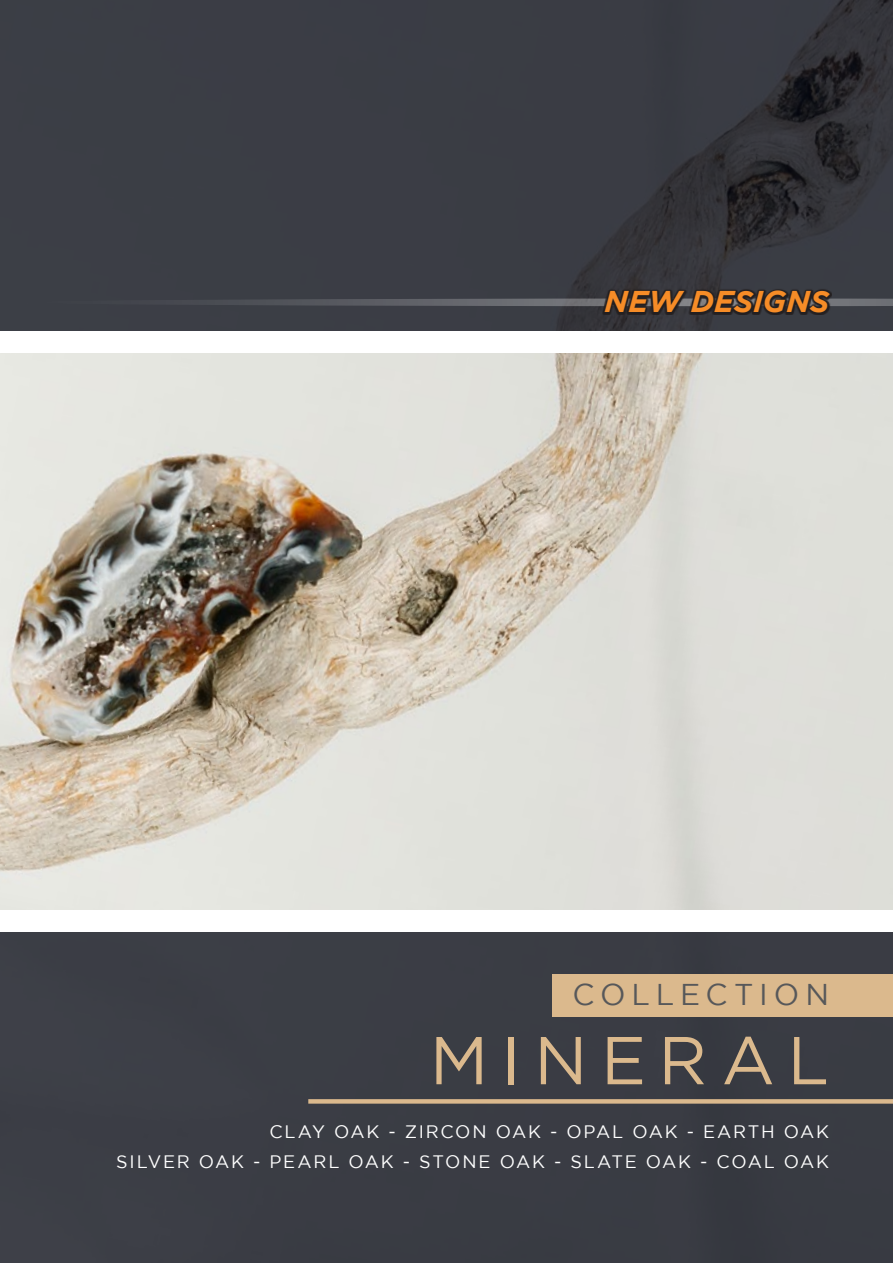
<style>
.page{position:relative;width:893px;height:1263px;background:#fff}
.page>*{position:absolute;margin:0;border:0;box-sizing:border-box;transform-origin:0 0}
.t1{font:67.5px "Gotham";letter-spacing:.195em;color:#dbb98d}
.t2{font:30px "Gotham";letter-spacing:.19em;color:#57585a}
.t3{font:italic 700 30px "Gotham";letter-spacing:.005em;color:#f68c27}
.t4{font:18px "Gotham";letter-spacing:.1em;color:#fff}
</style>
<div class="page">
<img style="left:0;top:353px;width:893px;height:557px">
<div style="left:0;top:931px;width:893px;height:332px;background:#3a3d44"></div>
<svg style="left:0;top:0;width:893px;height:331px;background:#383a41"></svg>
<div style="left:553px;top:974px;width:340px;height:43px;background:#dbb98d"></div>
<div style="left:308px;top:1099px;width:585px;height:5px;background:#dbb98d"></div>
<svg style="left:11px;top:298px;width:882px;height:8px;background:#53555c"></svg>
<svg style="left:603px;top:289px;width:229px;height:26px;background:#2b282a"></svg>
<p class="t3" style="left:605px;top:284px;width:226px">NEW DESIGNS</p>
<p class="t2" style="left:572px;top:977px;width:258px">COLLECTION</p>
<p class="t1" style="left:430px;top:1023px;width:401px">MINERAL</p>
<p class="t4" style="left:269px;top:1121px;width:561px">CLAY OAK - ZIRCON OAK - OPAL OAK - EARTH OAK</p>
<p class="t4" style="left:116px;top:1151px;width:714px">SILVER OAK - PEARL OAK - STONE OAK - SLATE OAK - COAL OAK</p>
</div>
